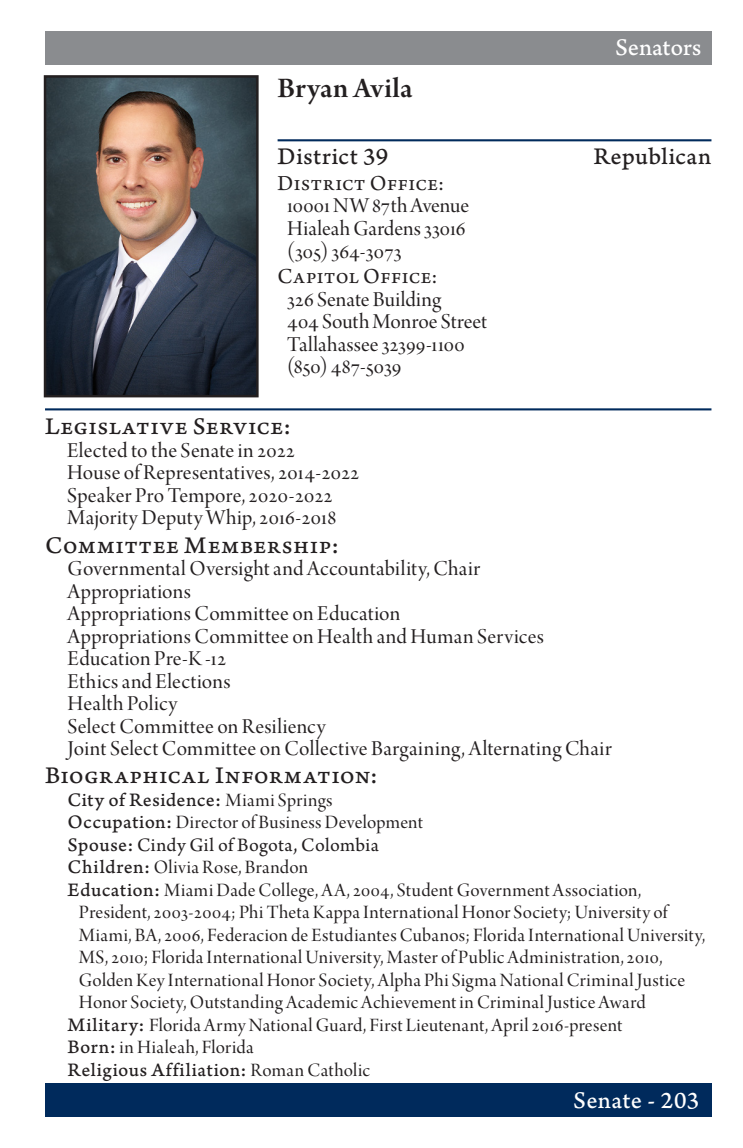
<style>
.page{position:relative;width:743px;height:1148px;background:#fff}
.page>*{position:absolute;margin:0;border:0;box-sizing:border-box;transform-origin:0 0}
.t1{font:30px "Arno Pro Smbd Subhead";color:#231f20}
.t2{font:25px "Arno Pro Caption";letter-spacing:.02em;color:#231f20}
.t3{font:25px "Arno Pro Caption";letter-spacing:-.005em;color:#fff}
.t4{font:22.5px "Arno Pro Display";letter-spacing:.02em;color:#231f20}
.t5{font:22.5px "Arno Pro";letter-spacing:.025em;color:#231f20}
.t6{font:22.5px "Arno Pro Display";letter-spacing:.04em;color:#231f20}
.t7{font:20px/22.5px "Arno Pro Display";letter-spacing:.025em;color:#231f20}
.t8{font:20px "Arno Pro Caption";letter-spacing:.045em;color:#231f20}
.t9{font:20px "Arno Pro";letter-spacing:.02em;color:#231f20}
.s1{font-family:"Arno Pro Display"}
.s2{font-family:"Arno Pro Caption"}
</style>
<div class="page">
<div style="left:45px;top:1082px;width:666px;height:34px;background:#002a5c"></div>
<div style="left:45px;top:32px;width:666px;height:33px;background:#8a8c8f"></div>
<hr style="left:277px;top:139px;width:434px;height:2px;background:#002a5c">
<hr style="left:45px;top:408px;width:666px;height:2px;background:#002a5c">
<img style="left:47px;top:78px;width:208px;height:316px">
<div style="left:44px;top:75px;width:214px;height:322px;border:2px solid #231f20"></div>
<p class="t1" style="left:277px;top:71px;width:136px">Bryan Avila</p>
<p class="t3" style="left:615px;top:33px;width:88px">Senators</p>
<p class="t2" style="left:277px;top:142px;width:112px">District 39</p>
<p class="t2" style="left:593px;top:142px;width:119px">Republican</p>
<p class="t5" style="left:277px;top:170px;width:168px">District Office:</p>
<p class="t4" style="left:287px;top:193px;width:183px">10001 NW 87th Avenue</p>
<p class="t4" style="left:287px;top:216px;width:180px">Hialeah Gardens 33016</p>
<p class="t4" style="left:287px;top:238px;width:116px">(305) 364-3073</p>
<p class="t5" style="left:277px;top:263px;width:161px">Capitol Office:</p>
<p class="t4" style="left:287px;top:287px;width:156px">326 Senate Building</p>
<p class="t4" style="left:287px;top:309px;width:201px">404 South Monroe Street</p>
<p class="t4" style="left:287px;top:332px;width:179px">Tallahassee 32399-1100</p>
<p class="t4" style="left:287px;top:354px;width:116px">(850) 487-5039</p>
<p class="t2" style="left:45px;top:412px;width:247px">Legislative Service:</p>
<p class="t4" style="left:67px;top:438px;width:229px">Elected to the Senate in 2022</p>
<p class="t4" style="left:67px;top:460px;width:293px">House of Representatives, 2014-2022</p>
<p class="t4" style="left:67px;top:483px;width:267px">Speaker Pro Tempore, 2020-2022</p>
<p class="t4" style="left:67px;top:505px;width:270px">Majority Deputy Whip, 2016-2018</p>
<p class="t2" style="left:45px;top:530px;width:295px">Committee Membership:</p>
<p class="t4" style="left:68px;top:556px;width:414px">Governmental Oversight and Accountability, Chair</p>
<p class="t6" style="left:68px;top:578px;width:125px">Appropriations</p>
<p class="t4" style="left:68px;top:601px;width:334px">Appropriations Committee on Education</p>
<p class="t4" style="left:68px;top:623px;width:478px">Appropriations Committee on Health and Human Services</p>
<p class="t4" style="left:68px;top:646px;width:160px">Education Pre-K -12</p>
<p class="t4" style="left:68px;top:668px;width:165px">Ethics and Elections</p>
<p class="t4" style="left:68px;top:691px;width:111px">Health Policy</p>
<p class="t4" style="left:68px;top:713px;width:259px">Select Committee on Resiliency</p>
<p class="t4" style="left:68px;top:736px;width:546px">Joint Select Committee on Collective Bargaining, Alternating Chair</p>
<p class="t2" style="left:45px;top:761px;width:334px">Biographical Information:</p>
<p class="t8" style="left:68px;top:788px;width:266px">City of Residence: <span class="s1">Miami Springs</span></p>
<p class="t7" style="left:68px;top:812px;width:357px"><span class="s2">Occupation:</span> Director of Business Development</p>
<p class="t9" style="left:68px;top:833px;width:313px"><span class="s2">Spouse:</span> Cindy Gil of Bogota, Colombia</p>
<p class="t7" style="left:68px;top:857px;width:242px"><span class="s2">Children:</span> Olivia Rose, Brandon</p>
<p class="t7" style="left:68px;top:880px;width:575px"><span class="s2">Education:</span> Miami Dade College, AA, 2004, Student Government Association,</p>
<p class="t7" style="left:79px;top:902px;width:628px">President, 2003-2004; Phi Theta Kappa International Honor Society; University of Miami, BA, 2006, Federacion de Estudiantes Cubanos; Florida International University, MS, 2010; Florida International University, Master of Public Administration, 2010, Golden Key International Honor Society, Alpha Phi Sigma National Criminal Justice Honor Society, Outstanding Academic Achievement in Criminal Justice Award</p>
<p class="t7" style="left:68px;top:1015px;width:556px"><span class="s2">Military:</span> Florida Army National Guard, First Lieutenant, April 2016-present</p>
<p class="t7" style="left:68px;top:1037px;width:188px"><span class="s2">Born:</span> in Hialeah, Florida</p>
<p class="t8" style="left:68px;top:1058px;width:304px">Religious Affiliation: <span class="s1">Roman Catholic</span></p>
<p class="t3" style="left:573px;top:1085px;width:128px">Senate - 203</p>
</div>
